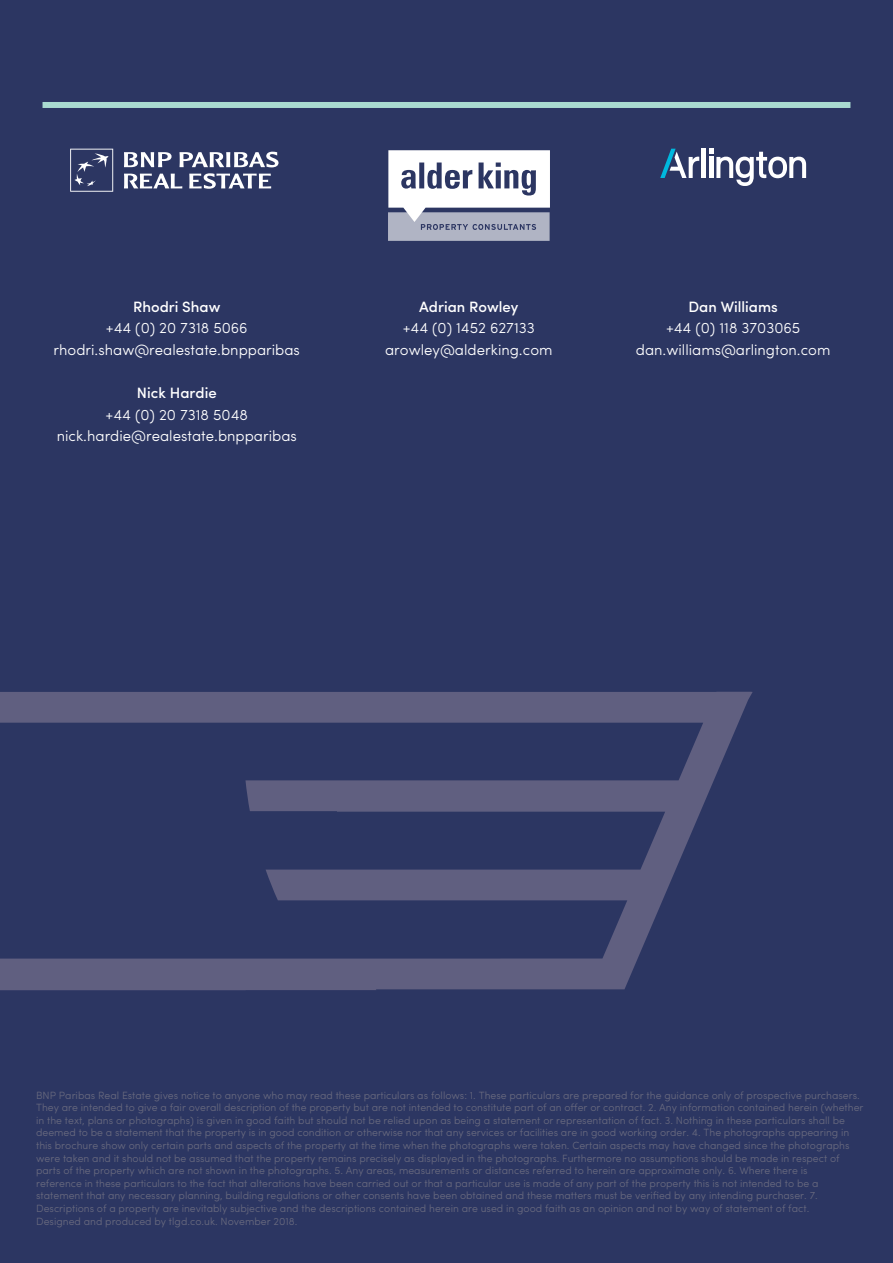
<style>
.page{position:relative;width:893px;height:1263px;background:#2c3662}
.page>*{position:absolute;margin:0;border:0;box-sizing:border-box;transform-origin:0 0}
.t1{font:300 15px "Sofia Pro";color:#fff}
.t2{font:500 15px "Sofia Pro";color:#fff}
.t3{font:300 10.5px/12.6px "Sofia Pro";color:#68697e}
</style>
<div class="page">
<svg style="left:0;top:692px;width:753px;height:298px"></svg>
<svg style="left:660px;top:149px;width:39px;height:29px"></svg>
<hr style="left:702px;top:149px;width:4px;height:29px;background:#fff">
<svg style="left:709px;top:149px;width:97px;height:37px"></svg>
<svg style="left:124px;top:152px;width:48px;height:15px"></svg>
<svg style="left:179px;top:152px;width:100px;height:15px"></svg>
<svg style="left:124px;top:174px;width:58px;height:14px"></svg>
<svg style="left:189px;top:173px;width:82px;height:16px"></svg>
<svg style="left:70px;top:149px;width:43px;height:43px"></svg>
<div style="left:43px;top:102px;width:807px;height:6px;background:#a9dbd0"></div>
<svg style="left:388px;top:150px;width:162px;height:91px;background:#c1c4d0"></svg>
<p class="t2" style="left:133px;top:295px;width:89px">Rhodri Shaw</p>
<p class="t1" style="left:106px;top:317px;width:143px">+44 (0) 20 7318 5066</p>
<p class="t1" style="left:54px;top:339px;width:248px">rhodri.shaw@realestate.bnpparibas</p>
<p class="t2" style="left:137px;top:382px;width:81px">Nick Hardie</p>
<p class="t1" style="left:106px;top:403px;width:144px">+44 (0) 20 7318 5048</p>
<p class="t1" style="left:57px;top:425px;width:242px">nick.hardie@realestate.bnpparibas</p>
<p class="t2" style="left:419px;top:295px;width:101px">Adrian Rowley</p>
<p class="t1" style="left:403px;top:317px;width:134px">+44 (0) 1452 627133</p>
<p class="t1" style="left:385px;top:339px;width:169px">arowley@alderking.com</p>
<p class="t2" style="left:688px;top:295px;width:91px">Dan Williams</p>
<p class="t1" style="left:666px;top:317px;width:136px">+44 (0) 118 3703065</p>
<p class="t1" style="left:636px;top:339px;width:196px">dan.williams@arlington.com</p>
<p class="t3" style="left:36px;top:1088px;width:829px">BNP Paribas Real Estate gives notice to anyone who may read these particulars as follows: 1. These particulars are prepared for the guidance only of prospective purchasers.<br>They are intended to give a fair overall description of the property but are not intended to constitute part of an offer or contract. 2. Any information contained herein (whether in the text, plans or photographs) is given in good faith but should not be relied upon as being a statement or representation of fact. 3. Nothing in these particulars shall be deemed to be a statement that the property is in good condition or otherwise nor that any services or facilities are in good working order. 4. The photographs appearing in this brochure show only certain parts and aspects of the property at the time when the photographs were taken. Certain aspects may have changed since the photographs were taken and it should not be assumed that the property remains precisely as displayed in the photographs. Furthermore no assumptions should be made in respect of parts of the property which are not shown in the photographs. 5. Any areas, measurements or distances referred to herein are approximate only. 6. Where there is</p>
<p class="t3" style="left:36px;top:1176px;width:784px">reference in these particulars to the fact that alterations have been carried out or that a particular use is made of any part of the property this is not intended to be a</p>
<p class="t3" style="left:36px;top:1189px;width:783px">statement that any necessary planning, building regulations or other consents have been obtained and these matters must be verified by any intending purchaser. 7.</p>
<p class="t3" style="left:36px;top:1201px;width:775px">Descriptions of a property are inevitably subjective and the descriptions contained herein are used in good faith as an opinion and not by way of statement of fact.</p>
<p class="t3" style="left:36px;top:1214px;width:263px">Designed and produced by tlgd.co.uk. November 2018.</p>
</div>
